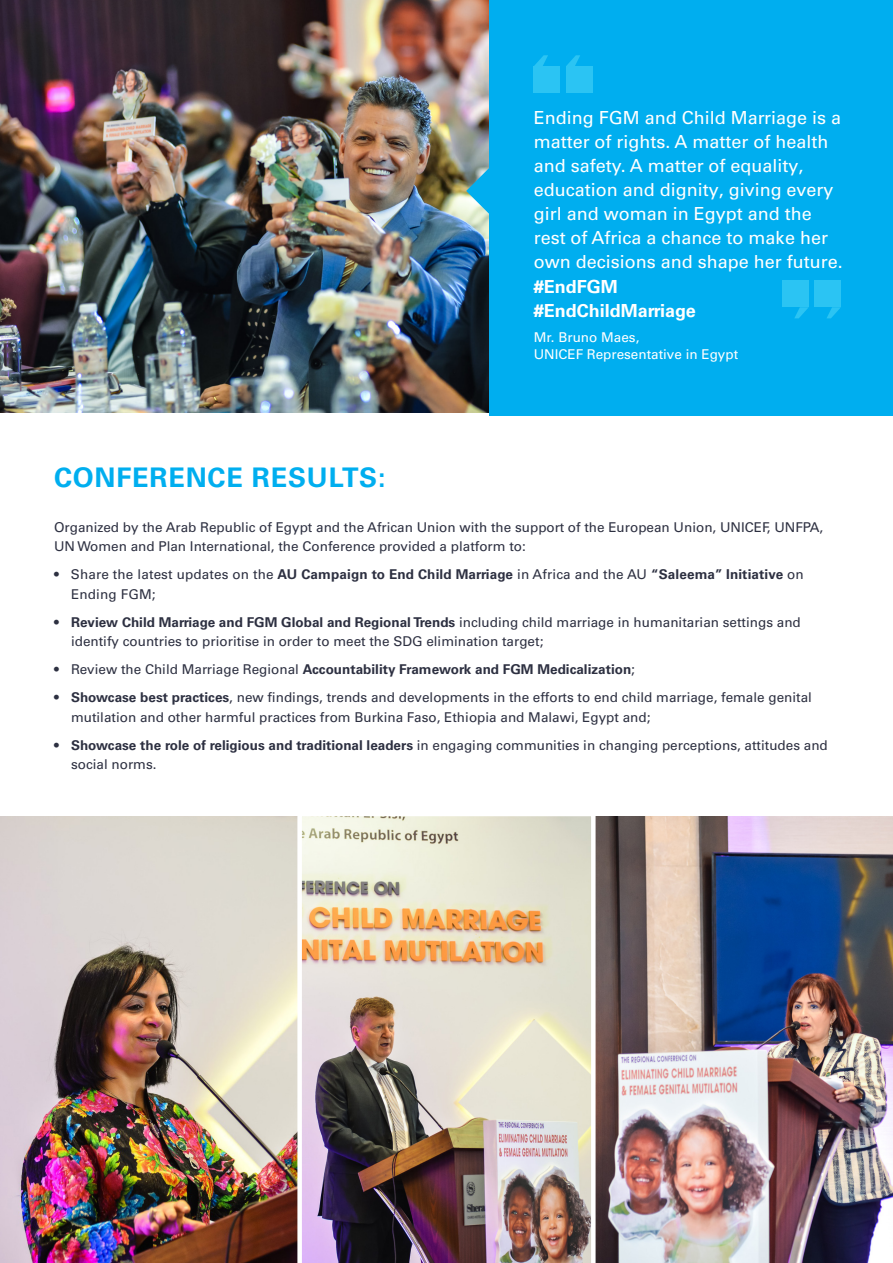
<style>
.page{position:relative;width:893px;height:1263px;background:#fff}
.page>*{position:absolute;margin:0;border:0;box-sizing:border-box;transform-origin:0 0}
.t1{font:700 27px "Univers LT Pro 65";letter-spacing:.03em;color:#00aeef}
.t2{font:18px/24.2px "Univers LT Pro 55 Roman";color:#fff}
.t3{font:700 18px "Univers LT Pro 65";color:#fff}
.t4{font:13.5px/19.5px "Univers LT Pro 55 Roman";color:#2d3041}
.t5{font:700 13.5px "Univers LT Pro 65";color:#2d3041}
.t6{font:13.5px/16.5px "Univers LT Pro 55 Roman";color:#fff}
.s1{font-family:"Univers LT Pro 65";font-weight:700}
.s2{font-family:"Univers LT Pro 55 Roman";font-weight:400}
</style>
<div class="page">
<img style="left:0;top:816px;width:893px;height:447px">
<img style="left:295px;top:816px;width:303px;height:447px">
<img style="left:0;top:0;width:490px;height:412px">
<div style="left:490px;top:0;width:403px;height:416px;background:#00aeef"></div>
<svg style="left:466px;top:167px;width:24px;height:47px"></svg>
<div style="left:534px;top:66px;width:26px;height:27px;background:#2bc4f3"></div>
<svg style="left:534px;top:55px;width:14px;height:11px"></svg>
<div style="left:566px;top:66px;width:26px;height:27px;background:#2bc4f3"></div>
<svg style="left:566px;top:55px;width:14px;height:11px"></svg>
<div style="left:814px;top:281px;width:27px;height:26px;background:#2bc4f3"></div>
<svg style="left:827px;top:307px;width:14px;height:11px"></svg>
<div style="left:782px;top:281px;width:27px;height:26px;background:#2bc4f3"></div>
<svg style="left:794px;top:307px;width:15px;height:11px"></svg>
<p class="t2" style="left:534px;top:105px;width:311px">Ending FGM and Child Marriage is a matter of rights. A matter of health and safety. A matter of equality, education and dignity, giving every girl and woman in Egypt and the rest of Africa a chance to make her own decisions and shape her future. <span class="s1">#EndFGM</span></p>
<p class="t3" style="left:534px;top:300px;width:164px">#EndChildMarriage</p>
<p class="t6" style="left:534px;top:329px;width:206px">Mr. Bruno Maes,<br>UNICEF Representative in Egypt</p>
<p class="t1" style="left:54px;top:461px;width:333px">CONFERENCE RESULTS:</p>
<p class="t4" style="left:54px;top:517px;width:771px">Organized by the Arab Republic of Egypt and the African Union with the support of the European Union, UNICEF, UNFPA,<br>UN Women and Plan International, the Conference provided a platform to:</p>
<p class="t4" style="left:71px;top:565px;width:734px;text-indent:-17px">• Share the latest updates on the <span class="s1">AU Campaign to End Child Marriage</span> in Africa and the AU <span class="s1">“Saleema” Initiative</span> on<br>Ending FGM;</p>
<p class="t4" style="left:71px;top:612px;width:731px;text-indent:-17px"><span class="s1">• Review Child Marriage and FGM Global and Regional Trends</span> including child marriage in humanitarian settings and identify countries to prioritise in order to meet the SDG elimination target;</p>
<p class="t5" style="left:54px;top:661px;width:582px"><span class="s2">• Review the Child Marriage Regional</span> Accountability Framework and FGM Medicalization<span class="s2">;</span></p>
<p class="t4" style="left:71px;top:688px;width:742px;text-indent:-17px"><span class="s1">• Showcase best practices</span>, new findings, trends and developments in the efforts to end child marriage, female genital mutilation and other harmful practices from Burkina Faso, Ethiopia and Malawi, Egypt and;</p>
<p class="t4" style="left:71px;top:735px;width:758px;text-indent:-17px"><span class="s1">• Showcase the role of religious and traditional leaders</span> in engaging communities in changing perceptions, attitudes and social norms.</p>
</div>
